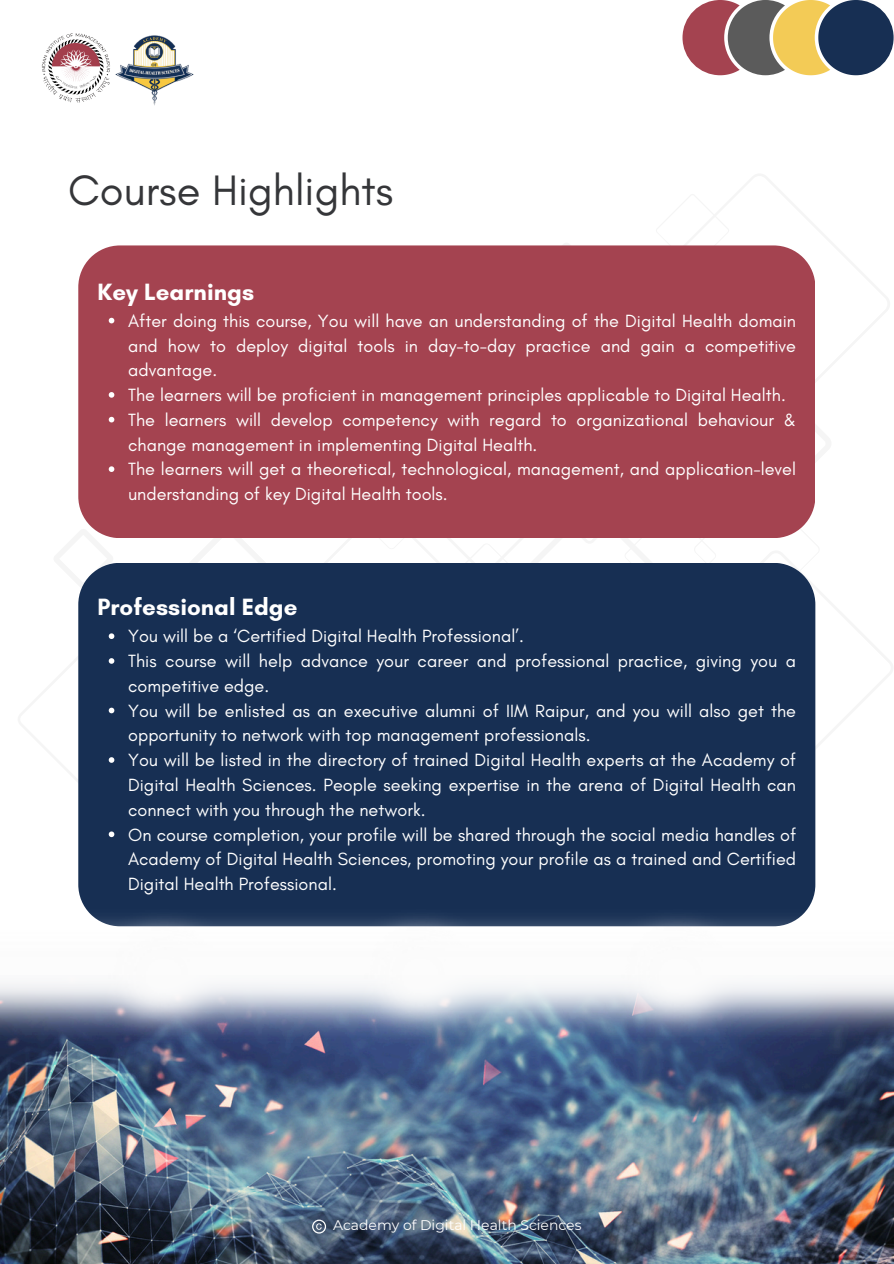
<style>
.page{position:relative;width:894px;height:1264px;background:#fff}
.page>*{position:absolute;margin:0;border:0;box-sizing:border-box;transform-origin:0 0}
.t1{font:43.35px "Glacial Indifference";color:#353639}
.t2{font:700 24px "Glacial Indifference";color:#fff}
.t3{font:18px/24.8px "Glacial Indifference";color:#fff}
.t4{font:13.95px "Montserrat";color:#fff}
</style>
<div class="page">
<img style="left:41px;top:33px;width:69px;height:70px">
<img style="left:115px;top:35px;width:79px;height:71px">
<svg style="left:682px;top:0;width:211px;height:75px;background:#8c7970"></svg>
<div style="left:78px;top:245px;width:736px;height:73px;background:#a44350"></div>
<div style="left:78px;top:809px;width:737px;height:97px;background:#172f53"></div>
<svg style="left:78px;top:318px;width:738px;height:491px;background:#63445c"></svg>
<svg style="left:109px;top:831px;width:5px;height:6px"></svg>
<img style="left:0;top:1044px;width:893px;height:219px">
<svg style="left:0;top:906px;width:94px;height:138px"></svg>
<svg style="left:94px;top:906px;width:257px;height:138px"></svg>
<svg style="left:351px;top:906px;width:256px;height:138px"></svg>
<svg style="left:607px;top:906px;width:286px;height:138px"></svg>
<svg style="left:312px;top:1219px;width:14px;height:14px"></svg>
<p class="t1" style="left:68px;top:164px;width:326px">Course Highlights</p>
<p class="t2" style="left:97px;top:277px;width:158px">Key Learnings</p>
<p class="t3" style="left:128px;top:308px;width:669px;text-align:justify">After doing this course, You will have an understanding of the Digital Health domain and how to deploy digital tools in day-to-day practice and gain a competitive advantage.</p>
<h1 class="t3" style="left:128px;top:382px;width:659px">The learners will be proficient in management principles applicable to Digital Health.</h1>
<p class="t3" style="left:128px;top:407px;width:669px">The learners will develop competency with regard to organizational behaviour &amp; change management in implementing Digital Health.</p>
<h2 class="t3" style="left:128px;top:456px;width:669px">The learners will get a theoretical, technological, management, and application-level understanding of key Digital Health tools.</h2>
<p class="t2" style="left:97px;top:592px;width:201px">Professional Edge</p>
<p class="t3" style="left:128px;top:623px;width:397px">You will be a ‘Certified Digital Health Professional’.</p>
<p class="t3" style="left:128px;top:648px;width:669px">This course will help advance your career and professional practice, giving you a competitive edge.</p>
<p class="t3" style="left:128px;top:698px;width:669px">You will be enlisted as an executive alumni of IIM Raipur, and you will also get the opportunity to network with top management professionals.</p>
<h2 class="t3" style="left:128px;top:747px;width:669px;text-align:justify">You will be listed in the directory of trained Digital Health experts at the Academy of Digital Health Sciences. People seeking expertise in the arena of Digital Health can connect with you through the network.</h2>
<p class="t3" style="left:128px;top:821px;width:669px;text-align:justify">On course completion, your profile will be shared through the social media handles of Academy of Digital Health Sciences, promoting your profile as a trained and Certified Digital Health Professional.</p>
<p class="t4" style="left:333px;top:1216px;width:250px">Academy of Digital Health Sciences</p>
</div>
